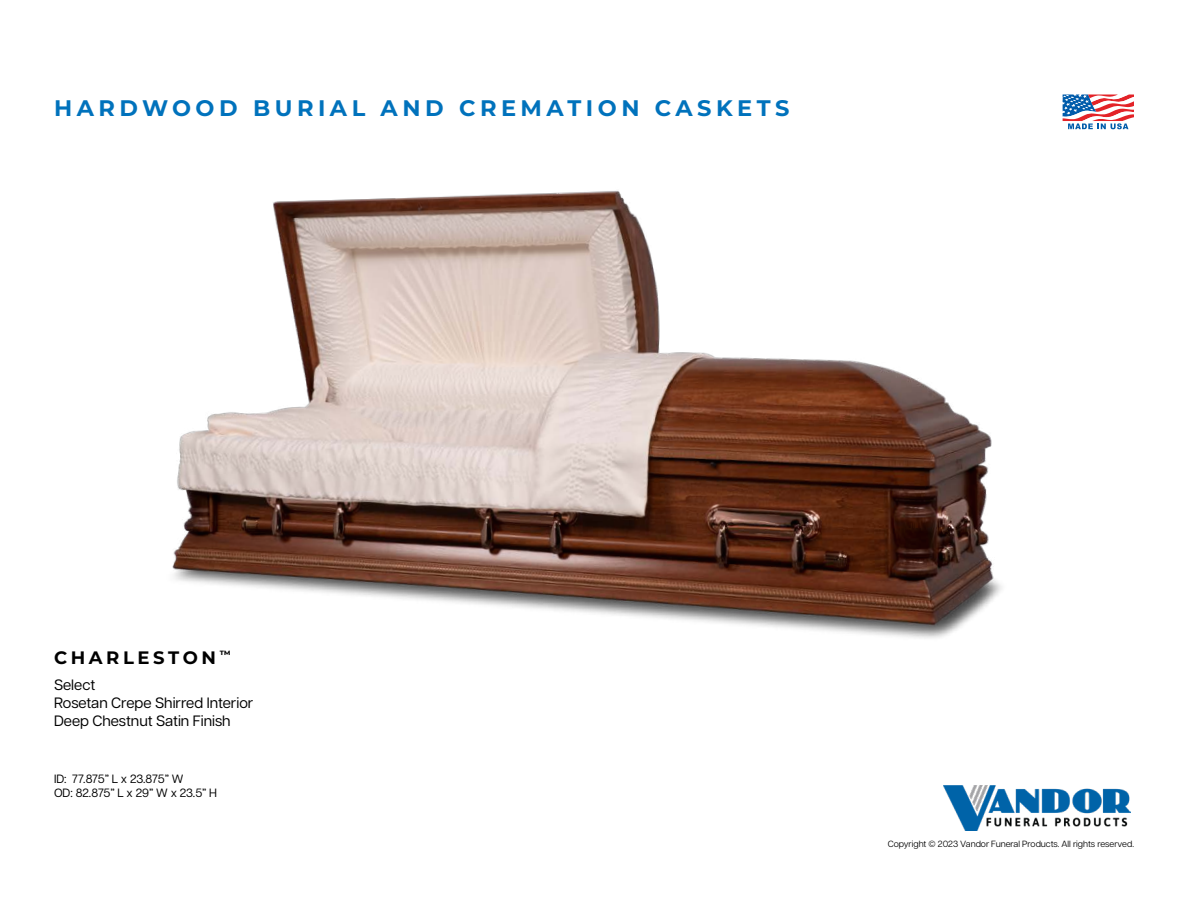
<style>
.page{position:relative;width:1188px;height:918px;background:#fff}
.page>*{position:absolute;margin:0;border:0;box-sizing:border-box;transform-origin:0 0}
.t1{font:700 22.5px "Montserrat";letter-spacing:.2em;color:#0072bc}
.t2{font:700 18px "Montserrat";letter-spacing:.2em;color:#000}
.t3{font:15px/18px "Articulat CF";color:#000}
.t4{font:12px/14.4px "Articulat CF";letter-spacing:-.01em;color:#000}
.t5{font:9px "Articulat CF";color:#000}
</style>
<div class="page">
<img style="left:943px;top:786px;width:188px;height:44px">
<img style="left:172px;top:190px;width:830px;height:449px">
<svg style="left:1063px;top:94px;width:71px;height:35px"></svg>
<h1 class="t1" style="left:54px;top:92px;width:737px">HARDWOOD BURIAL AND CREMATION CASKETS</h1>
<p class="t2" style="left:54px;top:645px;width:178px">CHARLESTON <sup>™</sup></p>
<p class="t3" style="left:54px;top:675px;width:201px">Select<br>Rosetan Crepe Shirred Interior<br>Deep Chestnut Satin Finish</p>
<p class="t4" style="left:54px;top:770px;width:165px">ID: 77.875” L x 23.875” W<br>OD: 82.875” L x 29” W x 23.5” H</p>
<p class="t5" style="left:888px;top:838px;width:248px">Copyright © 2023 Vandor Funeral Products. All rights reserved.</p>
</div>
